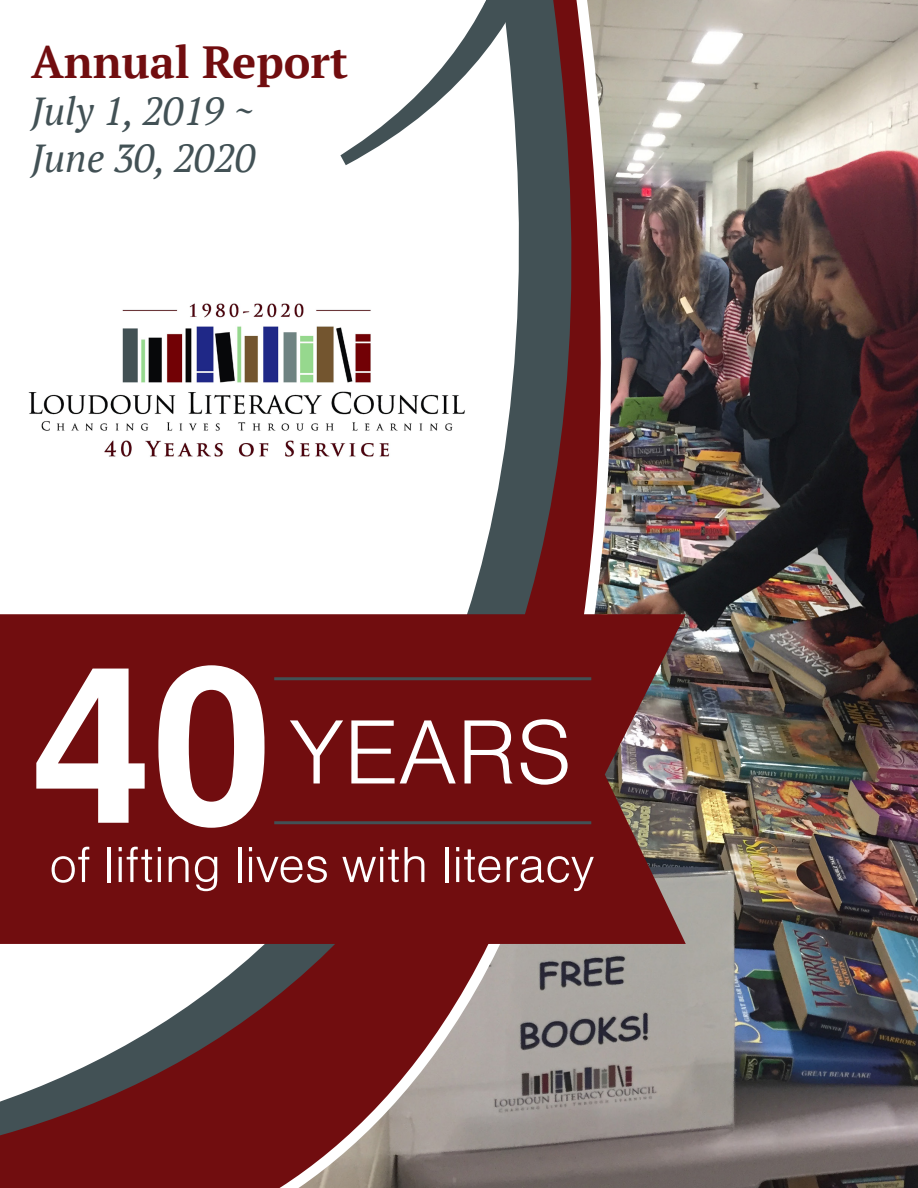
<style>
.page{position:relative;width:918px;height:1188px;background:#fff}
.page>*{position:absolute;margin:0;border:0;box-sizing:border-box;transform-origin:0 0}
.t1{font:700 217.5px "Nimbus San L";color:#fff}
.t2{font:94.5px "Nimbus Sans DOT Ligh";color:#fff}
.t3{font:52.5px "Nimbus Sans DOT Ligh";color:#fff}
.t4{font:700 45px "PT Serif";color:#710d0f}
.t5{font:italic 39px "PT Serif";color:#425155}
</style>
<div class="page">
<img style="left:0;top:0;width:918px;height:1188px">
<svg style="left:0;top:614px;width:686px;height:330px;fill:#710d0f"></svg>
<hr style="left:274px;top:677px;width:317px;height:3px;background:#425155">
<hr style="left:274px;top:821px;width:317px;height:3px;background:#425155">
<svg style="left:545px;top:0;width:37px;height:191px"></svg>
<svg style="left:263px;top:0;width:282px;height:200px"></svg>
<p class="t4" style="left:31px;top:33px;width:318px">Annual Report</p>
<p class="t5" style="left:31px;top:86px;width:225px">July 1, 2019 ~</p>
<p class="t5" style="left:31px;top:133px;width:226px">June 30, 2020</p>
<p class="t1" style="left:31px;top:590px;width:243px">40</p>
<p class="t3" style="left:49px;top:836px;width:546px">of lifting lives with literacy</p>
<p class="t2" style="left:289px;top:700px;width:284px">YEARS</p>
</div>
